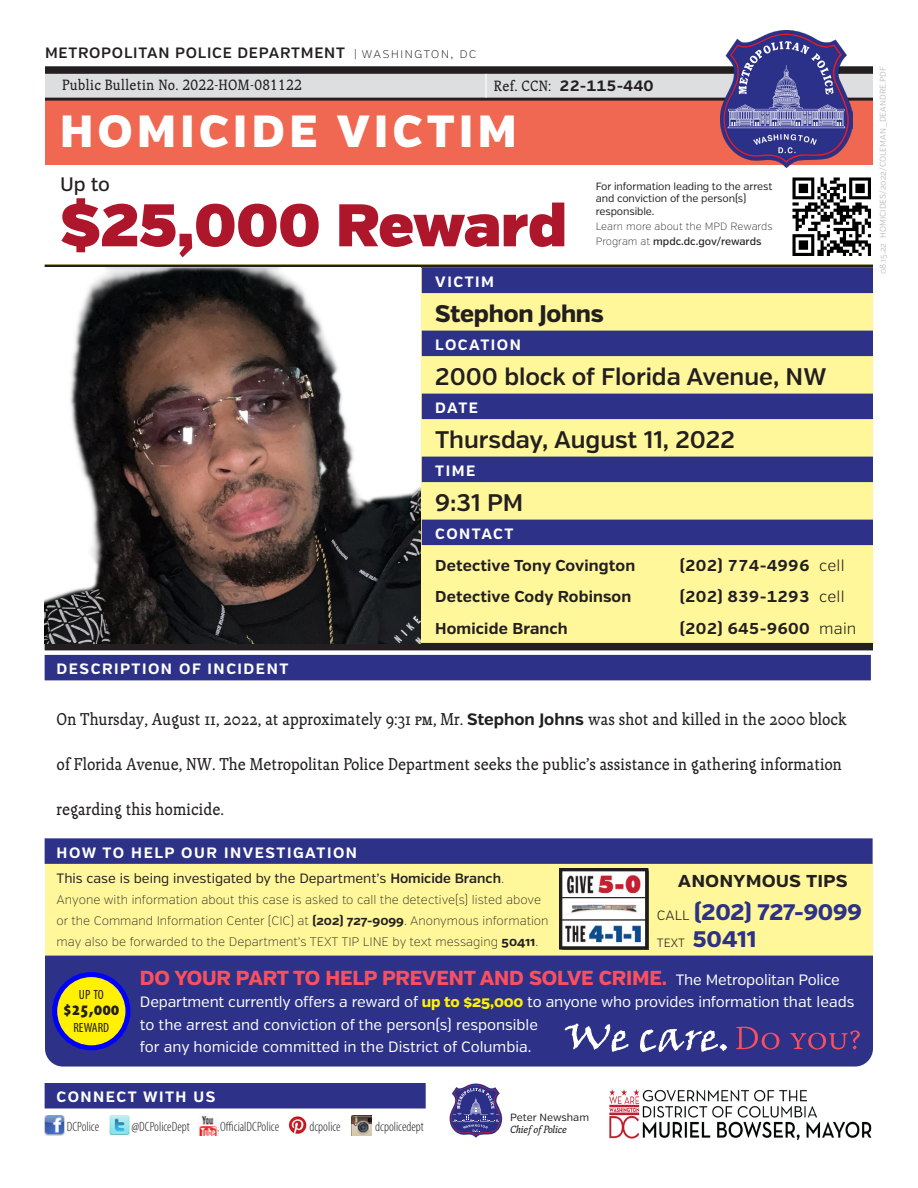
<style>
.page{position:relative;width:918px;height:1188px;background:#fff}
.page>*{position:absolute;margin:0;border:0;box-sizing:border-box;transform-origin:0 0}
.t1{font:60px "Verb Ultra";color:#ae172b}
.t2{font:900 45px "Verb";letter-spacing:.1em;color:#fff}
.caption_data{font:600 24px "Verb";letter-spacing:-.005em;color:#231f20}
.caption_data-2{font:800 24px "Verb";letter-spacing:-.01em;color:#231f20}
.t3{font:800 22.5px/27px "Verb";letter-spacing:-.01em;color:#2d3288}
.t4{font:700 21px "Verb";color:#231f20}
.t5{font:800 20.25px "Verb";letter-spacing:-.01em;color:#fc4f5e}
.t6{font:500 19.5px "Verb";color:#231f20}
.t7{font:900 condensed 19.2px "Myriad Pro";color:#231f20}
.body_text{font:17.25px "Telltale";color:#231f20}
.det_contact_-_1st_li{font:700 15.75px "Verb";letter-spacing:.01em;color:#231f20}
.t8{font:15px/22.5px "Verb";color:#fff}
.caption_subtitle{font:700 15px "Verb";letter-spacing:.1em;color:#fff}
.t9{font:600 15px "Verb";letter-spacing:.05em;color:#231f20}
.bulletin_no{font:15px "Telltale";letter-spacing:.02em;color:#231f20}
.t10{font:700 15px "Verb";color:#231f20}
.t11{font:13.5px "Verb";color:#231f20}
.t12{font:300 condensed 13.5px "Myriad Pro";color:#231f20}
.t13{font:condensed 13.35px "Myriad Pro";color:#231f20}
.t14{font:200 12.3px/21px "Verb";color:#231f20}
.t15{font:10.5px/12.6px "Verb";letter-spacing:-.01em;color:#231f20}
.t16{font:200 10.5px/15px "Verb";color:#231f20}
.t17{font:italic 10.5px "Telltale";color:#231f20}
.body{font:300 8.25px "Verb";color:#b2b3b7}
.s1{font-weight:200;font-size:13.5px}
.s2{font-weight:500}
.s3{font-weight:300}
.s4{font-family:"Verb";font-weight:700;font-size:16.5px}
.s5{font-weight:600}
.s6{font-weight:200}
.s7{font-weight:700}
.s8{font-weight:400;font-size:15px;color:#fff}
.s9{font-weight:800;color:#fff101}
.s10{font-weight:300;font-size:13.5px;color:#231f20}
.s11{font-weight:300;font-size:12px;color:#231f20}
</style>
<div class="page">
<img style="left:780px;top:177px;width:93px;height:88px">
<div style="left:45px;top:862px;width:828px;height:94px;background:#fff79a"></div>
<div style="left:45px;top:838px;width:828px;height:26px;background:#2d3288"></div>
<div style="left:45px;top:956px;width:828px;height:111px;background:#2d3288"></div>
<svg style="left:736px;top:1027px;width:124px;height:23px;background:#54377f"></svg>
<svg style="left:565px;top:1023px;width:162px;height:29px"></svg>
<div style="left:55px;top:975px;width:73px;height:73px;background:#fff101;border-radius:50%"></div>
<div style="left:52px;top:972px;width:78px;height:78px;border:5px solid #00f;border-radius:50%"></div>
<img style="left:45px;top:1115px;width:20px;height:20px">
<img style="left:110px;top:1115px;width:19px;height:20px">
<img style="left:198px;top:1116px;width:20px;height:19px">
<img style="left:288px;top:1116px;width:19px;height:18px">
<img style="left:351px;top:1115px;width:20px;height:20px">
<div style="left:45px;top:1083px;width:381px;height:25px;background:#2d3288"></div>
<img style="left:560px;top:869px;width:89px;height:80px">
<div style="left:45px;top:265px;width:828px;height:382px;background:#fff79a"></div>
<hr style="left:45px;top:265px;width:828px;height:3px;background:#231f20">
<div style="left:45px;top:643px;width:828px;height:7px;background:#231f20"></div>
<div style="left:45px;top:98px;width:828px;height:66px;background:#f06852"></div>
<div style="left:45px;top:74px;width:828px;height:25px;background:#dddee0"></div>
<hr style="left:45px;top:98px;width:828px;height:3px;background:#231f20">
<div style="left:45px;top:66px;width:828px;height:8px;background:#231f20"></div>
<img style="left:720px;top:31px;width:133px;height:137px">
<hr style="left:485px;top:74px;width:2px;height:24px;background:#fff">
<img style="left:609px;top:1089px;width:263px;height:50px">
<svg style="left:450px;top:1084px;width:52px;height:54px"></svg>
<div style="left:422px;top:268px;width:451px;height:25px;background:#2d3288"></div>
<div style="left:422px;top:331px;width:451px;height:25px;background:#2d3288"></div>
<div style="left:422px;top:394px;width:451px;height:25px;background:#2d3288"></div>
<div style="left:422px;top:457px;width:451px;height:25px;background:#2d3288"></div>
<div style="left:422px;top:520px;width:451px;height:25px;background:#2d3288"></div>
<div style="left:45px;top:655px;width:826px;height:25px;background:#2d3288"></div>
<img style="left:45px;top:268px;width:375px;height:376px">
<p class="t9" style="left:45px;top:44px;width:433px">METROPOLITAN POLICE DEPARTMENT <span class="s1">| washington, dc</span></p>
<p class="bulletin_no" style="left:62px;top:77px;width:241px">Public Bulletin No. 2022-HOM-081122</p>
<p class="bulletin_no" style="left:494px;top:77px;width:59px">Ref. CCN:</p>
<p class="t10" style="left:560px;top:77px;width:96px">22-115-440</p>
<h2 class="t2" style="left:60px;top:104px;width:458px">HOMICIDE VICTIM</h2>
<p class="t6" style="left:60px;top:172px;width:52px">Up to</p>
<h1 class="t1" style="left:60px;top:188px;width:508px">$25,000 Reward</h1>
<p class="t15" style="left:596px;top:180px;width:178px">For information leading to the arrest and conviction of the person(s) responsible.</p>
<p class="t16" style="left:596px;top:219px;width:178px">Learn more about the MPD Rewards<br>Program at <span class="s2">mpdc.dc.gov/rewards</span></p>
<p class="caption_subtitle" style="left:435px;top:273px;width:60px">VICTIM</p>
<p class="caption_data-2" style="left:435px;top:299px;width:170px">Stephon Johns</p>
<p class="caption_subtitle" style="left:435px;top:336px;width:87px">LOCATION</p>
<p class="caption_data" style="left:435px;top:362px;width:393px">2000 block of Florida Avenue, NW</p>
<p class="caption_subtitle" style="left:435px;top:399px;width:44px">DATE</p>
<p class="caption_data" style="left:435px;top:425px;width:301px">Thursday, August 11, 2022</p>
<p class="caption_subtitle" style="left:435px;top:462px;width:42px">TIME</p>
<p class="caption_data" style="left:435px;top:488px;width:90px">9:31 PM</p>
<p class="caption_subtitle" style="left:435px;top:525px;width:80px">CONTACT</p>
<p class="det_contact_-_1st_li" style="left:435px;top:556px;width:201px">Detective Tony Covington</p>
<p class="det_contact_-_1st_li" style="left:680px;top:556px;width:166px">(202) 774-4996 <span class="s3">cell</span></p>
<p class="det_contact_-_1st_li" style="left:435px;top:587px;width:198px">Detective Cody Robinson</p>
<p class="det_contact_-_1st_li" style="left:680px;top:587px;width:166px">(202) 839-1293 <span class="s3">cell</span></p>
<p class="det_contact_-_1st_li" style="left:435px;top:619px;width:134px">Homicide Branch</p>
<p class="det_contact_-_1st_li" style="left:680px;top:619px;width:178px">(202) 645-9600 <span class="s3">main</span></p>
<p class="caption_subtitle" style="left:57px;top:660px;width:233px">DESCRIPTION OF INCIDENT</p>
<p class="body_text" style="left:57px;top:710px;width:792px">On Thursday, August 11, 2022, at approximately 9:31 pm, Mr. <span class="s4">Stephon Johns</span> was shot and killed in the 2000 block</p>
<p class="body_text" style="left:57px;top:755px;width:787px">of Florida Avenue, NW. The Metropolitan Police Department seeks the public’s assistance in gathering information</p>
<p class="body_text" style="left:57px;top:800px;width:169px">regarding this homicide.</p>
<p class="caption_subtitle" style="left:57px;top:844px;width:302px">HOW TO HELP OUR INVESTIGATION</p>
<p class="t11" style="left:57px;top:871px;width:449px">This case is being investigated by the Department’s <span class="s5">Homicide Branch</span><span class="s6">.</span></p>
<p class="t14" style="left:57px;top:890px;width:494px">Anyone with information about this case is asked to call the detective(s) listed above or the Command Information Center (CIC) at <span class="s7">(202) 727-9099</span>. Anonymous information may also be forwarded to the Department’s TEXT TIP LINE by text messaging <span class="s7">50411</span>.</p>
<p class="t5" style="left:140px;top:965px;width:701px">DO YOUR PART TO HELP PREVENT AND SOLVE CRIME<span class="s7">.</span> <span class="s8">The Metropolitan Police</span></p>
<p class="t8" style="left:140px;top:991px;width:716px">Department currently offers a reward of <span class="s9">up to $25,000</span> to anyone who provides information that leads to the arrest and conviction of the person(s) responsible<br>for any homicide committed in the District of Columbia.</p>
<p class="t4" style="left:678px;top:867px;width:171px">anonymous tips</p>
<h3 class="t3" style="left:657px;top:899px;width:206px"><span class="s10">CALL</span> (202) 727-9099<br><span class="s11">TEXT</span> 50411</h3>
<p class="t13" style="left:79px;top:986px;width:26px">UP TO</p>
<p class="t7" style="left:63px;top:997px;width:58px">$25,000</p>
<p class="t13" style="left:73px;top:1020px;width:37px">REWARD</p>
<p class="caption_subtitle" style="left:57px;top:1088px;width:160px">CONNECT WITH US</p>
<p class="t12" style="left:67px;top:1118px;width:34px">DCPolice</p>
<p class="t12" style="left:132px;top:1118px;width:60px">@DCPoliceDept</p>
<p class="t12" style="left:220px;top:1118px;width:60px">OfficialDCPolice</p>
<p class="t12" style="left:309px;top:1118px;width:33px">dcpolice</p>
<p class="t12" style="left:375px;top:1118px;width:50px">dcpolicedept</p>
<p class="t15" style="left:510px;top:1111px;width:80px">Peter Newsham</p>
<p class="t17" style="left:510px;top:1124px;width:58px">Chief of Police</p>
<p class="body" style="left:878px;top:274px;width:209px;rotate:-90deg">08.15.22 HOMICIDES/2022/COLEMAN_DEANDRE.PDF</p>
</div>
